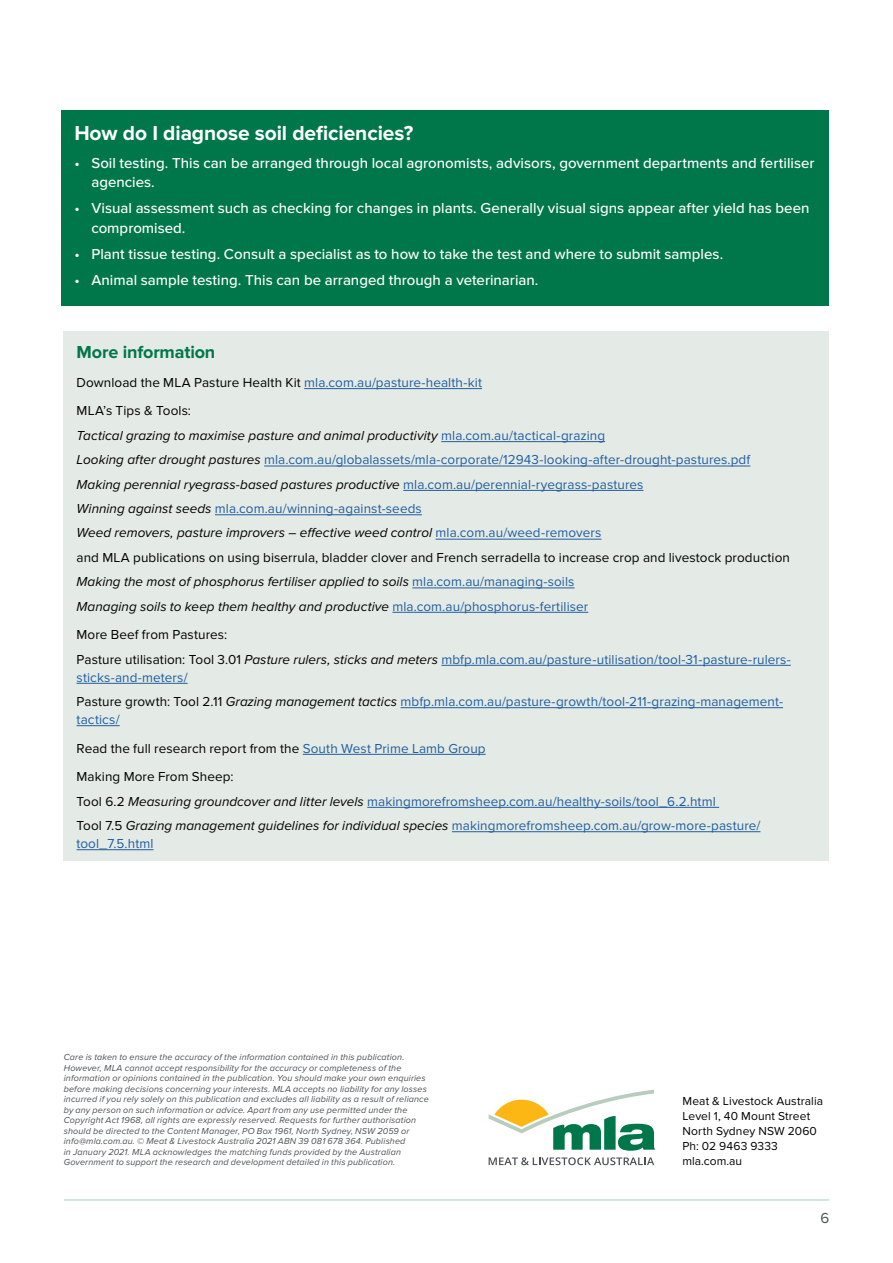
<style>
.page{position:relative;width:893px;height:1263px;background:#fff}
.page>*{position:absolute;margin:0;border:0;box-sizing:border-box;transform-origin:0 0}
.t1{font:700 21px "Proxima Nova";letter-spacing:-.005em;color:#fff}
.t2{font:700 18px "Proxima Nova";letter-spacing:-.005em;color:#00774a}
.t3{font:500 15px/19.5px "Proxima Nova";color:#fff}
.t4{font:15px "Proxima Nova";color:#4d5054}
.t5{font:italic 13.5px/24.5px "Proxima Nova";letter-spacing:.005em;color:#000}
.t6{font:13.5px/24.5px "Proxima Nova";letter-spacing:.005em;color:#215e9e}
.t7{font:13.5px/28.7px "Proxima Nova";letter-spacing:.005em;color:#000}
.t8{font:12px/15px "Proxima Nova";letter-spacing:.01em;color:#000}
.t9{font:italic 9px/10.5px "Proxima Nova";letter-spacing:.015em;color:#4d5054}
.s1{color:#215e9e}
.s2{font-style:normal;color:#215e9e}
.s3{font-style:normal}
.s4{color:#000}
.s5{font-style:italic;color:#000}
</style>
<div class="page">
<hr style="left:64px;top:1199px;width:765px;height:2px;background:#00774a">
<div style="left:64px;top:331px;width:765px;height:530px;background:#e4eae5"></div>
<hr style="left:304px;top:388px;width:178px;height:1px;background:#215e9e">
<hr style="left:441px;top:441px;width:164px;height:1px;background:#215e9e">
<hr style="left:264px;top:466px;width:486px;height:1px;background:#215e9e">
<hr style="left:403px;top:490px;width:240px;height:1px;background:#215e9e">
<hr style="left:215px;top:514px;width:207px;height:1px;background:#215e9e">
<hr style="left:436px;top:539px;width:165px;height:1px;background:#215e9e">
<hr style="left:412px;top:588px;width:162px;height:1px;background:#215e9e">
<hr style="left:392px;top:612px;width:196px;height:1px;background:#215e9e">
<hr style="left:441px;top:665px;width:350px;height:1px;background:#215e9e">
<hr style="left:77px;top:683px;width:111px;height:1px;background:#215e9e">
<hr style="left:401px;top:707px;width:382px;height:1px;background:#215e9e">
<hr style="left:77px;top:725px;width:43px;height:1px;background:#215e9e">
<hr style="left:303px;top:754px;width:183px;height:1px;background:#215e9e">
<hr style="left:367px;top:807px;width:352px;height:1px;background:#215e9e">
<hr style="left:452px;top:831px;width:308px;height:1px;background:#215e9e">
<hr style="left:77px;top:849px;width:77px;height:1px;background:#215e9e">
<svg style="left:489px;top:1090px;width:166px;height:61px"></svg>
<svg style="left:489px;top:1157px;width:165px;height:8px"></svg>
<div style="left:62px;top:111px;width:767px;height:195px;background:#00774a"></div>
<h1 class="t1" style="left:74px;top:121px;width:340px">How do I diagnose soil deficiencies?</h1>
<h3 class="t3" style="left:91px;top:154px;width:725px;text-indent:-17px">• Soil testing. This can be arranged through local agronomists, advisors, government departments and fertiliser agencies.</h3>
<h3 class="t3" style="left:91px;top:199px;width:720px;text-indent:-17px">• Visual assessment such as checking for changes in plants. Generally visual signs appear after yield has been compromised.</h3>
<h3 class="t3" style="left:74px;top:244px;width:650px">• Plant tissue testing. Consult a specialist as to how to take the test and where to submit samples.</h3>
<h3 class="t3" style="left:74px;top:270px;width:466px">• Animal sample testing. This can be arranged through a veterinarian.</h3>
<h2 class="t2" style="left:77px;top:342px;width:140px">More information</h2>
<h3 class="t7" style="left:77px;top:368px;width:407px">Download the MLA Pasture Health Kit <span class="s1">mla.com.au/pasture-health-kit<br></span>MLA’s Tips &amp; Tools:</h3>
<p class="t5" style="left:77px;top:422px;width:715px">Tactical grazing to maximise pasture and animal productivity <span class="s2">mla.com.au/tactical-grazing<br></span>Looking after drought pastures <span class="s2">mla.com.au/globalassets/mla-corporate/12943-looking-after-drought-pastures.pdf </span>Making perennial ryegrass-based pastures productive <span class="s2">mla.com.au/perennial-ryegrass-pastures<br></span>Winning against seeds <span class="s2">mla.com.au/winning-against-seeds<br></span>Weed removers, pasture improvers – effective weed control <span class="s2">mla.com.au/weed-removers<br></span><span class="s3">and MLA publications on using biserrula, bladder clover and French serradella to increase crop and livestock production </span>Making the most of phosphorus fertiliser applied to soils <span class="s2">mla.com.au/managing-soils<br></span>Managing soils to keep them healthy and productive <span class="s2">mla.com.au/phosphorus-fertiliser</span></p>
<h3 class="t6" style="left:77px;top:623px;width:716px"><span class="s4">More Beef from Pastures:<br>Pasture utilisation: Tool 3.01</span> <span class="s5">Pasture rulers, sticks and meters</span> mbfp.mla.com.au/pasture-utilisation/tool-31-pasture-rulers-</h3>
<h3 class="t6" style="left:77px;top:665px;width:708px">sticks-and-meters/<br><span class="s4">Pasture growth: Tool 2.11</span> <span class="s5">Grazing management tactics</span> mbfp.mla.com.au/pasture-growth/tool-211-grazing-management-</h3>
<h3 class="t7" style="left:77px;top:705px;width:411px"><span class="s1">tactics/<br></span>Read the full research report from the <span class="s1">South West Prime Lamb Group<br></span>Making More From Sheep:</h3>
<h3 class="t6" style="left:77px;top:789px;width:685px"><span class="s4">Tool 6.2</span> <span class="s5">Measuring groundcover and litter levels</span> makingmorefromsheep.com.au/healthy-soils/tool_6.2.html<br><span class="s4">Tool 7.5</span> <span class="s5">Grazing management guidelines for individual species</span> makingmorefromsheep.com.au/grow-more-pasture/</h3>
<h3 class="t6" style="left:77px;top:832px;width:79px">tool_7.5.html</h3>
<p class="t9" style="left:64px;top:1052px;width:367px">Care is taken to ensure the accuracy of the information contained in this publication.<br>However, MLA cannot accept responsibility for the accuracy or completeness of the information or opinions contained in the publication. You should make your own enquiries before making decisions concerning your interests. MLA accepts no liability for any losses incurred if you rely solely on this publication and excludes all liability as a result of reliance by any person on such information or advice. Apart from any use permitted under the Copyright Act 1968, all rights are expressly reserved. Requests for further authorisation should be directed to the Content Manager, PO Box 1961, North Sydney, NSW 2059 or info@mla.com.au. © Meat &amp; Livestock Australia 2021 ABN 39 081 678 364. Published<br>in January 2021. MLA acknowledges the matching funds provided by the Australian Government to support the research and development detailed in this publication.</p>
<h3 class="t8" style="left:682px;top:1094px;width:142px">Meat &amp; Livestock Australia<br>Level 1, 40 Mount Street<br>North Sydney NSW 2060<br>Ph: 02 9463 9333 mla.com.au</h3>
<h3 class="t4" style="left:820px;top:1210px;width:10px">6</h3>
</div>
